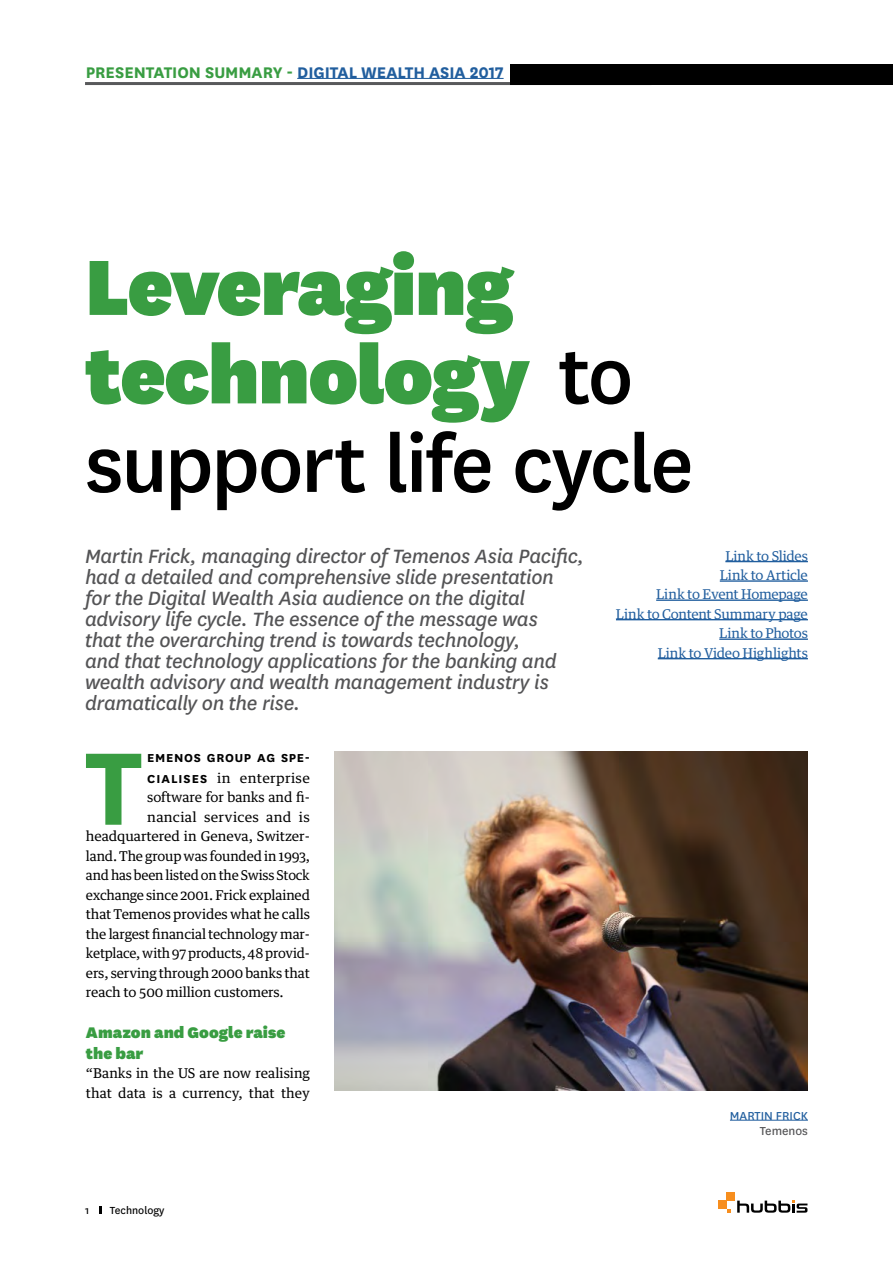
<style>
.page{position:relative;width:893px;height:1263px;background:#fff}
.page>*{position:absolute;margin:0;border:0;box-sizing:border-box;transform-origin:0 0}
.t1{font:700 120.45px "National";color:#399d42}
.t2{font:900 91.5px/88.5px "National";letter-spacing:-.02em;color:#399d42}
.t3{font:500 90px "National";letter-spacing:-.025em;color:#000}
.t4{font:italic 22.5px/21px "National";letter-spacing:-.02em;color:#545456}
.t5{font:700 18px "National";letter-spacing:-.005em;color:#215e9e}
.t6{font:900 18px/21px "National";color:#399d42}
.t7{font:13.5px/19.5px "Guardian Text Egyp";letter-spacing:-.01em;color:#000}
.t8{font:13.5px/19.5px "Guardian Text Egyp";letter-spacing:-.015em;color:#215e9e;text-align:center}
.t9{font:13.5px "Guardian Text Egyp";letter-spacing:.025em;color:#000}
.t10{font:13.5px "Guardian Text Egyp";letter-spacing:.015em;color:#000}
.t11{font:700 13.5px "National";letter-spacing:.05em;color:#000}
.t12{font:13.5px "National";color:#215e9e}
.t13{font:13.5px "National";color:#545456}
.t14{font:12px "National";color:#000}
.s1{color:#399d42}
.s2{font-weight:500;font-size:90px;color:#000}
.s3{font-family:"National";font-weight:700}
</style>
<div class="page">
<svg style="left:100px;top:1206px;width:2px;height:8px"></svg>
<hr style="left:85px;top:82px;width:566px;height:3px;background:#58595b">
<div style="left:510px;top:64px;width:383px;height:21px;background:#000"></div>
<hr style="left:297px;top:78px;width:207px;height:1px;background:#215e9e">
<svg style="left:737px;top:1200px;width:70px;height:13px"></svg>
<div style="left:727px;top:1192px;width:8px;height:8px;background:#f78e1e"></div>
<div style="left:718px;top:1200px;width:9px;height:9px;background:#f78e1e"></div>
<img style="left:334px;top:752px;width:474px;height:339px">
<hr style="left:725px;top:561px;width:83px;height:1px;background:#215e9e">
<hr style="left:720px;top:580px;width:88px;height:2px;background:#215e9e">
<hr style="left:730px;top:1120px;width:78px;height:1px;background:#215e9e">
<hr style="left:656px;top:599px;width:152px;height:2px;background:#215e9e">
<hr style="left:616px;top:619px;width:192px;height:1px;background:#215e9e">
<hr style="left:719px;top:638px;width:89px;height:2px;background:#215e9e">
<hr style="left:658px;top:658px;width:150px;height:1px;background:#215e9e">
<h3 class="t5" style="left:86px;top:60px;width:419px"><span class="s1">PRESENTATION SUMMARY -</span> DIGITAL WEALTH ASIA 2017</h3>
<h2 class="t2" style="left:85px;top:237px;width:550px">Leveraging technology <span class="s2">to</span></h2>
<h3 class="t3" style="left:85px;top:403px;width:610px">support life cycle</h3>
<p class="t4" style="left:85px;top:545px;width:500px">Martin Frick, managing director of Temenos Asia Pacific, had a detailed and comprehensive slide presentation for the Digital Wealth Asia audience on the digital advisory life cycle. The essence of the message was<br>that the overarching trend is towards technology,<br>and that technology applications for the banking and wealth advisory and wealth management industry is dramatically on the rise.</p>
<h1 class="t1" style="left:85px;top:702px;width:59px">T</h1>
<p class="t11" style="left:147px;top:748px;width:164px">EMENOS GROUP AG SPE-</p>
<p class="t8" style="left:720px;top:545px;width:90px">Link to Slides<br>Link to Article</p>
<p class="t8" style="left:616px;top:583px;width:193px;text-align:right">Link to Event Homepage<br>Link to Content Summary page<br>Link to Photos<br>Link to Video Highlights</p>
<p class="t9" style="left:147px;top:767px;width:164px"><span class="s3">CIALISES</span> in enterprise</p>
<p class="t7" style="left:147px;top:786px;width:164px">software for banks and fi-</p>
<p class="t10" style="left:147px;top:806px;width:164px">nancial services and is</p>
<p class="t7" style="left:86px;top:825px;width:225px">headquartered in Geneva, Switzer-</p>
<p class="t7" style="left:86px;top:845px;width:226px">land. The group was founded in 1993,</p>
<p class="t7" style="left:86px;top:864px;width:225px">and has been listed on the Swiss Stock</p>
<p class="t7" style="left:86px;top:884px;width:226px">exchange since 2001. Frick explained</p>
<p class="t7" style="left:86px;top:903px;width:225px">that Temenos provides what he calls</p>
<p class="t7" style="left:86px;top:923px;width:225px">the largest financial technology mar-</p>
<p class="t7" style="left:86px;top:942px;width:225px">ketplace, with 97 products, 48 provid-</p>
<p class="t7" style="left:86px;top:962px;width:225px">ers, serving through 2000 banks that</p>
<p class="t7" style="left:86px;top:981px;width:199px">reach to 500 million customers.</p>
<h3 class="t6" style="left:86px;top:1021px;width:201px">Amazon and Google raise the bar</h3>
<p class="t7" style="left:86px;top:1062px;width:225px">“Banks in the US are now realising that data is a currency, that they</p>
<p class="t14" style="left:85px;top:1202px;width:6px">1</p>
<p class="t14" style="left:110px;top:1202px;width:56px">Technology</p>
<p class="t12" style="left:730px;top:1107px;width:79px">MARTIN FRICK</p>
<p class="t13" style="left:760px;top:1122px;width:50px">Temenos</p>
</div>
